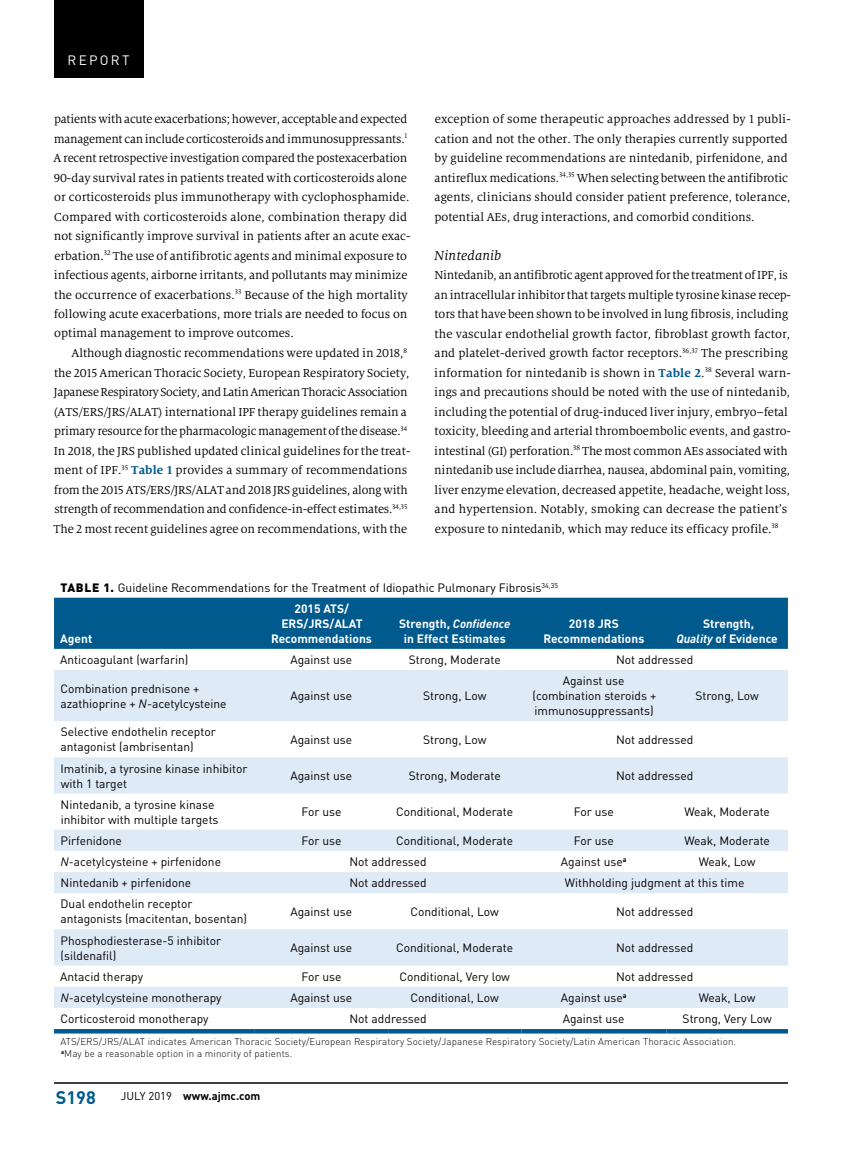
<style>
.page{position:relative;width:851px;height:1161px;background:#fff}
.page>*{position:absolute;margin:0;border:0;box-sizing:border-box;transform-origin:0 0}
.t1{font:700 18px "DINOT";color:#005a8e}
.t2{font:italic 14.25px "Milo Serif OT";letter-spacing:.01em;color:#000}
.t3{font:13.5px "DINOT";letter-spacing:.17em;color:#fff}
.t4{font:12.75px/19.5px "Milo Serif OT";color:#000}
.t5{font:12px/15px "DINOT";color:#000}
.t6{font:700 12px/15px "DINOT";color:#fff;text-align:center}
.t7{font:700 11.25px "DINOT";color:#000}
.t8{font:300 9.75px/12px "DINOT";letter-spacing:.01em;color:#000}
.s1{font-weight:700;color:#005990}
.s2{font-weight:900}
.s3{font-style:italic}
.s4{font-weight:400}
</style>
<div class="page">
<hr style="left:54px;top:1082px;width:734px;height:2px;background:#000">
<div style="left:54px;top:0;width:89px;height:78px;background:#000"></div>
<div style="left:54px;top:598px;width:734px;height:51px;background:#005a8e"></div>
<svg style="left:54px;top:670px;width:734px;height:338px;fill:#dfeaf7"></svg>
<div style="left:54px;top:1029px;width:201px;height:5px;background:#005a8e"></div>
<div style="left:255px;top:1029px;width:133px;height:5px;background:#005a8e"></div>
<div style="left:388px;top:1029px;width:133px;height:5px;background:#005a8e"></div>
<div style="left:521px;top:1029px;width:145px;height:5px;background:#005a8e"></div>
<div style="left:666px;top:1029px;width:122px;height:5px;background:#005a8e"></div>
<p class="t3" style="left:68px;top:52px;width:63px">REPORT</p>
<p class="t4" style="left:53px;top:110px;width:358px">patients with acute exacerbations; however, acceptable and expected management can include corticosteroids and immunosuppressants.<sup>1<br></sup>A recent retrospective investigation compared the postexacerbation 90-day survival rates in patients treated with corticosteroids alone or corticosteroids plus immunotherapy with cyclophosphamide.<br>Compared with corticosteroids alone, combination therapy did not significantly improve survival in patients after an acute exac&shy;erbation.<sup>32</sup> The use of antifibrotic agents and minimal exposure to infectious agents, airborne irritants, and pollutants may minimize the occurrence of exacerbations.<sup>33</sup> Because of the high mortality following acute exacerbations, more trials are needed to focus on optimal management to improve outcomes.</p>
<p class="t4" style="left:53px;top:344px;width:358px;text-indent:18px">Although diagnostic recommendations were updated in 2018,<sup>8 </sup>the 2015 American Thoracic Society, European Respiratory Society, Japanese Respiratory Society, and Latin American Thoracic Association (ATS/ERS/JRS/ALAT) international IPF therapy guidelines remain a primary resource for the pharmacologic management of the disease.<sup>34<br></sup>In 2018, the JRS published updated clinical guidelines for the treat&shy;ment of IPF.<sup>35</sup> <span class="s1">Table 1</span> provides a summary of recommendations from the 2015 ATS/ERS/JRS/ALAT and 2018 JRS guidelines, along with strength of recommendation and confidence-in-effect estimates.<sup>34,35<br></sup>The 2 most recent guidelines agree on recommendations, with the</p>
<p class="t4" style="left:434px;top:110px;width:358px">exception of some therapeutic approaches addressed by 1 publi&shy;cation and not the other. The only therapies currently supported by guideline recommendations are nintedanib, pirfenidone, and antireflux medications.<sup>34,35</sup> When selecting between the antifibrotic agents, clinicians should consider patient preference, tolerance, potential AEs, drug interactions, and comorbid conditions.</p>
<p class="t2" style="left:434px;top:248px;width:69px">Nintedanib</p>
<p class="t4" style="left:434px;top:266px;width:358px">Nintedanib, an antifibrotic agent approved for the treatment of IPF, is an intracellular inhibitor that targets multiple tyrosine kinase recep&shy;tors that have been shown to be involved in lung fibrosis, including the vascular endothelial growth factor, fibroblast growth factor, and platelet-derived growth factor receptors.<sup>36,37</sup> The prescribing information for nintedanib is shown in <span class="s1">Table 2</span>.<sup>38</sup> Several warn&shy;ings and precautions should be noted with the use of nintedanib, including the potential of drug-induced liver injury, embryo–fetal toxicity, bleeding and arterial thromboembolic events, and gastro&shy;intestinal (GI) perforation.<sup>38</sup> The most common AEs associated with nintedanib use include diarrhea, nausea, abdominal pain, vomiting, liver enzyme elevation, decreased appetite, headache, weight loss, and hypertension. Notably, smoking can decrease the patient’s exposure to nintedanib, which may reduce its efficacy profile.<sup>38</sup></p>
<p class="t5" style="left:60px;top:580px;width:499px"><span class="s2">TABLE 1.</span> Guideline Recommendations for the Treatment of Idiopathic Pulmonary Fibrosis<sup>34,35</sup></p>
<p class="t6" style="left:60px;top:631px;width:33px">Agent</p>
<p class="t6" style="left:271px;top:601px;width:102px">2015 ATS/<br>ERS/JRS/ALAT<br>Recommendations</p>
<p class="t6" style="left:399px;top:616px;width:113px">Strength, <span class="s3">Confidence </span>in Effect Estimates</p>
<p class="t6" style="left:543px;top:616px;width:102px">2018 JRS<br>Recommendations</p>
<p class="t6" style="left:676px;top:616px;width:103px">Strength,<br><span class="s3">Quality</span> of Evidence</p>
<p class="t5" style="left:60px;top:652px;width:130px">Anticoagulant (warfarin)</p>
<p class="t5" style="left:290px;top:652px;width:63px">Against use</p>
<p class="t5" style="left:409px;top:652px;width:94px">Strong, Moderate</p>
<p class="t5" style="left:616px;top:652px;width:79px">Not addressed</p>
<p class="t5" style="left:60px;top:681px;width:168px">Combination prednisone + azathioprine + <span class="s3">N</span>-acetylcysteine</p>
<p class="t5" style="left:290px;top:688px;width:63px">Against use</p>
<p class="t5" style="left:423px;top:688px;width:65px">Strong, Low</p>
<p class="t5" style="left:532px;top:673px;width:125px;text-align:center">Against use (combination steroids + immunosuppressants)</p>
<p class="t5" style="left:695px;top:688px;width:65px">Strong, Low</p>
<p class="t5" style="left:60px;top:724px;width:157px">Selective endothelin receptor antagonist (ambrisentan)</p>
<p class="t5" style="left:290px;top:732px;width:63px">Against use</p>
<p class="t5" style="left:423px;top:732px;width:65px">Strong, Low</p>
<p class="t5" style="left:616px;top:732px;width:79px">Not addressed</p>
<p class="t5" style="left:61px;top:761px;width:188px">Imatinib, a tyrosine kinase inhibitor with 1 target</p>
<p class="t5" style="left:290px;top:768px;width:63px">Against use</p>
<p class="t5" style="left:408px;top:768px;width:94px">Strong, Moderate</p>
<p class="t5" style="left:616px;top:768px;width:79px">Not addressed</p>
<p class="t5" style="left:61px;top:797px;width:159px">Nintedanib, a tyrosine kinase inhibitor with multiple targets</p>
<p class="t5" style="left:301px;top:804px;width:42px">For use</p>
<p class="t5" style="left:396px;top:804px;width:118px">Conditional, Moderate</p>
<p class="t5" style="left:574px;top:804px;width:42px">For use</p>
<p class="t5" style="left:684px;top:804px;width:87px">Weak, Moderate</p>
<p class="t5" style="left:61px;top:833px;width:63px">Pirfenidone</p>
<p class="t5" style="left:301px;top:833px;width:42px">For use</p>
<p class="t5" style="left:396px;top:833px;width:118px">Conditional, Moderate</p>
<p class="t5" style="left:574px;top:833px;width:42px">For use</p>
<p class="t5" style="left:684px;top:833px;width:87px">Weak, Moderate</p>
<p class="t5" style="left:60px;top:854px;width:162px"><span class="s3">N</span>-acetylcysteine + pirfenidone</p>
<p class="t5" style="left:349px;top:854px;width:79px">Not addressed</p>
<p class="t5" style="left:561px;top:854px;width:67px">Against use<sup>a</sup></p>
<p class="t5" style="left:698px;top:854px;width:58px">Weak, Low</p>
<p class="t5" style="left:61px;top:875px;width:132px">Nintedanib + pirfenidone</p>
<p class="t5" style="left:349px;top:875px;width:79px">Not addressed</p>
<p class="t5" style="left:564px;top:875px;width:181px">Withholding judgment at this time</p>
<p class="t5" style="left:60px;top:896px;width:188px">Dual endothelin receptor antagonists (macitentan, bosentan)</p>
<p class="t5" style="left:290px;top:904px;width:63px">Against use</p>
<p class="t5" style="left:410px;top:904px;width:90px">Conditional, Low</p>
<p class="t5" style="left:616px;top:904px;width:79px">Not addressed</p>
<p class="t5" style="left:60px;top:933px;width:162px">Phosphodiesterase-5 inhibitor (sildenafil)</p>
<p class="t5" style="left:290px;top:940px;width:63px">Against use</p>
<p class="t5" style="left:396px;top:940px;width:118px">Conditional, Moderate</p>
<p class="t5" style="left:616px;top:940px;width:79px">Not addressed</p>
<p class="t5" style="left:60px;top:969px;width:84px">Antacid therapy</p>
<p class="t5" style="left:301px;top:969px;width:42px">For use</p>
<p class="t5" style="left:399px;top:969px;width:112px">Conditional, Very low</p>
<p class="t5" style="left:616px;top:969px;width:79px">Not addressed</p>
<p class="t5" style="left:60px;top:990px;width:163px"><span class="s3">N</span>-acetylcysteine monotherapy</p>
<p class="t5" style="left:290px;top:990px;width:63px">Against use</p>
<p class="t5" style="left:410px;top:990px;width:90px">Conditional, Low</p>
<p class="t5" style="left:561px;top:990px;width:67px">Against use<sup>a</sup></p>
<p class="t5" style="left:698px;top:990px;width:58px">Weak, Low</p>
<p class="t5" style="left:60px;top:1011px;width:150px">Corticosteroid monotherapy</p>
<p class="t5" style="left:349px;top:1011px;width:79px">Not addressed</p>
<p class="t5" style="left:562px;top:1011px;width:63px">Against use</p>
<p class="t5" style="left:682px;top:1011px;width:91px">Strong, Very Low</p>
<p class="t8" style="left:60px;top:1035px;width:677px">ATS/ERS/JRS/ALAT indicates American Thoracic Society/European Respiratory Society/Japanese Respiratory Society/Latin American Thoracic Association. <sup>a</sup>May be a reasonable option in a minority of patients.</p>
<h1 class="t1" style="left:56px;top:1086px;width:41px">S198</h1>
<p class="t7" style="left:121px;top:1089px;width:141px"><span class="s4">JULY 2019</span> www.ajmc.com</p>
</div>
